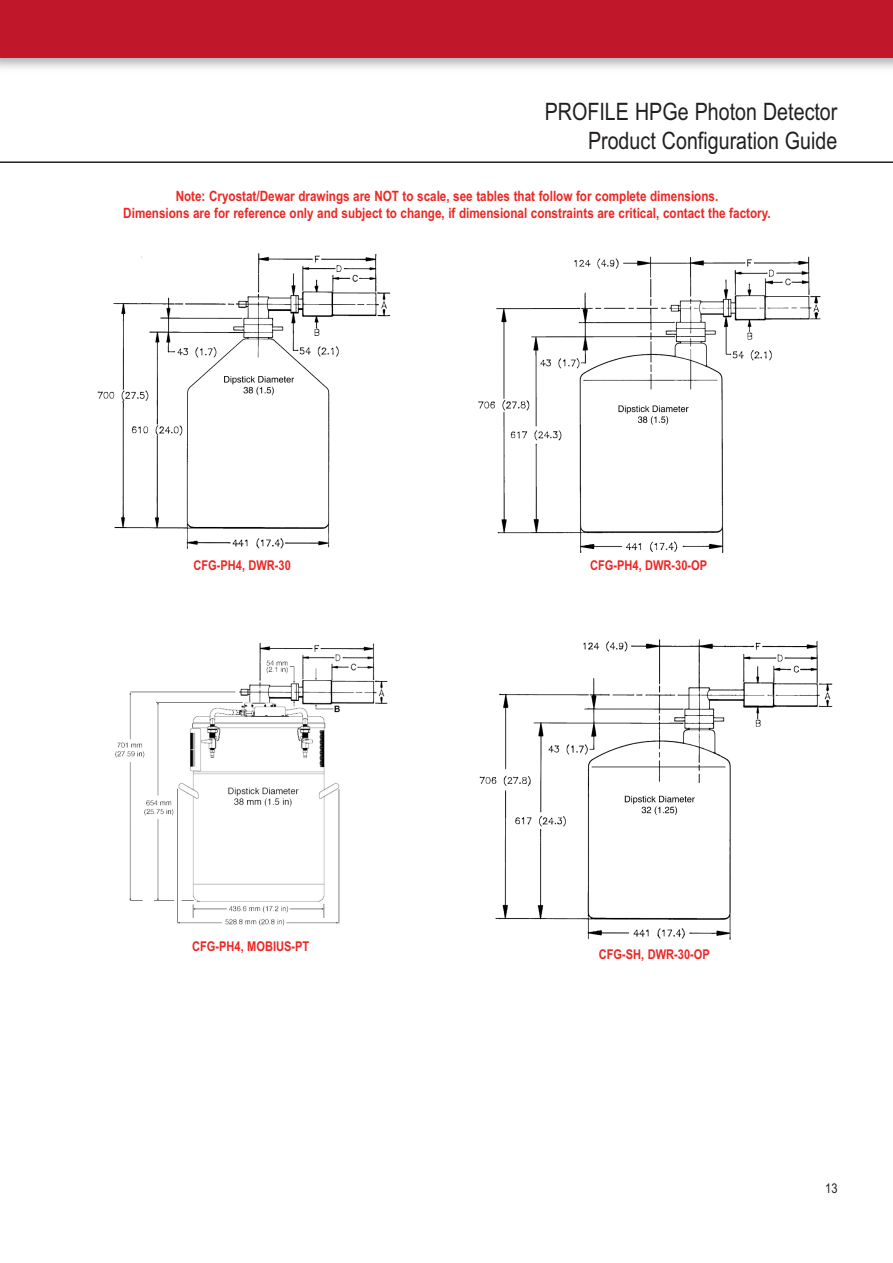
<style>
.page{position:relative;width:893px;height:1263px;background:#fff}
.page>*{position:absolute;margin:0;border:0;box-sizing:border-box;transform-origin:0 0}
.t1{font:24px/28.8px "Arial Narrow";color:#231f20;text-align:right}
.t2{font:700 14.25px/17.1px "Arial Narrow";color:#ec2724;text-align:center}
.t3{font:700 13.5px "Arial Narrow";color:#ec2724}
.t4{font:13.5px "Arial Narrow";color:#231f20}
</style>
<div class="page">
<hr style="left:0;top:161px;width:893px;height:2px;background:#231f20">
<img style="left:0;top:57px;width:893px;height:12px">
<div style="left:0;top:0;width:893px;height:57px;background:#c0182a"></div>
<img style="left:97px;top:253px;width:294px;height:296px">
<img style="left:115px;top:642px;width:273px;height:284px">
<img style="left:478px;top:256px;width:343px;height:296px">
<img style="left:479px;top:639px;width:354px;height:300px">
<h1 class="t1" style="left:545px;top:97px;width:294px">PROFILE HPGe Photon Detector<br>Product Configuration Guide</h1>
<p class="t2" style="left:123px;top:187px;width:649px">Note: Cryostat/Dewar drawings are NOT to scale, see tables that follow for complete dimensions.<br>Dimensions are for reference only and subject to change, if dimensional constraints are critical, contact the factory.</p>
<p class="t3" style="left:193px;top:557px;width:99px">CFG-PH4, DWR-30</p>
<p class="t3" style="left:192px;top:938px;width:119px">CFG-PH4, MOBIUS-PT</p>
<p class="t3" style="left:590px;top:558px;width:119px">CFG-PH4, DWR-30-OP</p>
<p class="t3" style="left:599px;top:946px;width:112px">CFG-SH, DWR-30-OP</p>
<p class="t4" style="left:825px;top:1181px;width:14px">13</p>
</div>
